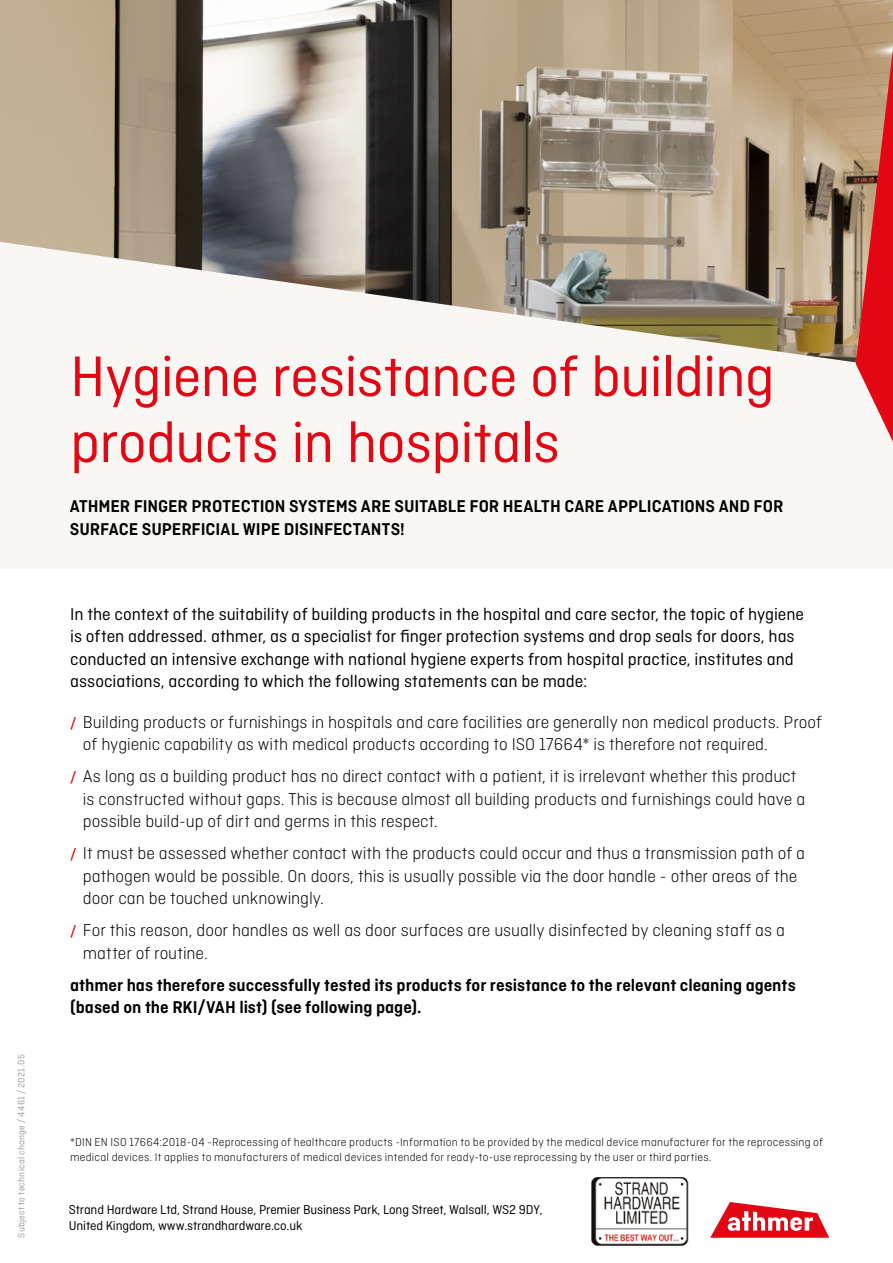
<style>
.page{position:relative;width:893px;height:1263px;background:#fff}
.page>*{position:absolute;margin:0;border:0;box-sizing:border-box;transform-origin:0 0}
.t1{font:60px/66px "Ciutadella";letter-spacing:-.01em;color:#e30613}
.t2{font:300 18px/22.5px "Ciutadella";letter-spacing:-.005em;color:#000}
.t3{font:18px/22.5px "Ciutadella";color:#000}
.t4{font:600 18px/22.5px "Ciutadella";color:#000}
.t5{font:13.5px/16.2px "Ciutadella";letter-spacing:-.01em;color:#000}
.t6{font:300 12px/15px "Ciutadella";letter-spacing:.015em;color:#000}
.t7{font:9.75px "Ciutadella";letter-spacing:.025em;color:#9d9d9c}
.s1{font-weight:500;font-size:14.25px;color:#e30613}
</style>
<div class="page">
<div style="left:0;top:0;width:893px;height:568px;background:#f9f7f4"></div>
<img style="left:0;top:0;width:893px;height:364px">
<img style="left:591px;top:1177px;width:98px;height:69px">
<svg style="left:856px;top:49px;width:37px;height:393px;background:#d35952"></svg>
<svg style="left:710px;top:1202px;width:119px;height:36px"></svg>
<p class="t7" style="left:16px;top:1238px;width:185px;rotate:-90deg">Subject to technical change / 4461 / 2021.05</p>
<h1 class="t1" style="left:70px;top:343px;width:706px">Hygiene resistance of building products in hospitals</h1>
<p class="t4" style="left:70px;top:495px;width:715px">ATHMER FINGER PROTECTION SYSTEMS ARE SUITABLE FOR HEALTH CARE APPLICATIONS AND FOR<br>SURFACE SUPERFICIAL WIPE DISINFECTANTS!</p>
<p class="t3" style="left:70px;top:602px;width:735px">In the context of the suitability of building products in the hospital and care sector, the topic of hygiene is often addressed. athmer, as a specialist for finger protection systems and drop seals for doors, has conducted an intensive exchange with national hygiene experts from hospital practice, institutes and associations, according to which the following statements can be made:</p>
<p class="t2" style="left:83px;top:710px;width:740px;text-indent:-13px"><span class="s1">/</span> Building products or furnishings in hospitals and care facilities are generally non medical products. Proof of hygienic capability as with medical products according to ISO 17664* is therefore not required.</p>
<p class="t2" style="left:83px;top:765px;width:724px;text-indent:-13px"><span class="s1">/</span> As long as a building product has no direct contact with a patient, it is irrelevant whether this product is constructed without gaps. This is because almost all building products and furnishings could have a possible build-up of dirt and germs in this respect.</p>
<p class="t2" style="left:83px;top:842px;width:724px;text-indent:-13px"><span class="s1">/</span> It must be assessed whether contact with the products could occur and thus a transmission path of a pathogen would be possible. On doors, this is usually possible via the door handle - other areas of the door can be touched unknowingly.</p>
<p class="t2" style="left:83px;top:919px;width:704px;text-indent:-13px"><span class="s1">/</span> For this reason, door handles as well as door surfaces are usually disinfected by cleaning staff as a matter of routine.</p>
<p class="t4" style="left:70px;top:973px;width:727px">athmer has therefore successfully tested its products for resistance to the relevant cleaning agents (based on the RKI/VAH list) (see following page).</p>
<p class="t6" style="left:70px;top:1134px;width:754px">*DIN EN ISO 17664:2018-04 -Reprocessing of healthcare products -Information to be provided by the medical device manufacturer for the reprocessing of medical devices. It applies to manufacturers of medical devices intended for ready-to-use reprocessing by the user or third parties.</p>
<p class="t5" style="left:69px;top:1201px;width:475px">Strand Hardware Ltd, Strand House, Premier Business Park, Long Street, Walsall, WS2 9DY,<br>United Kingdom, www.strandhardware.co.uk</p>
</div>
